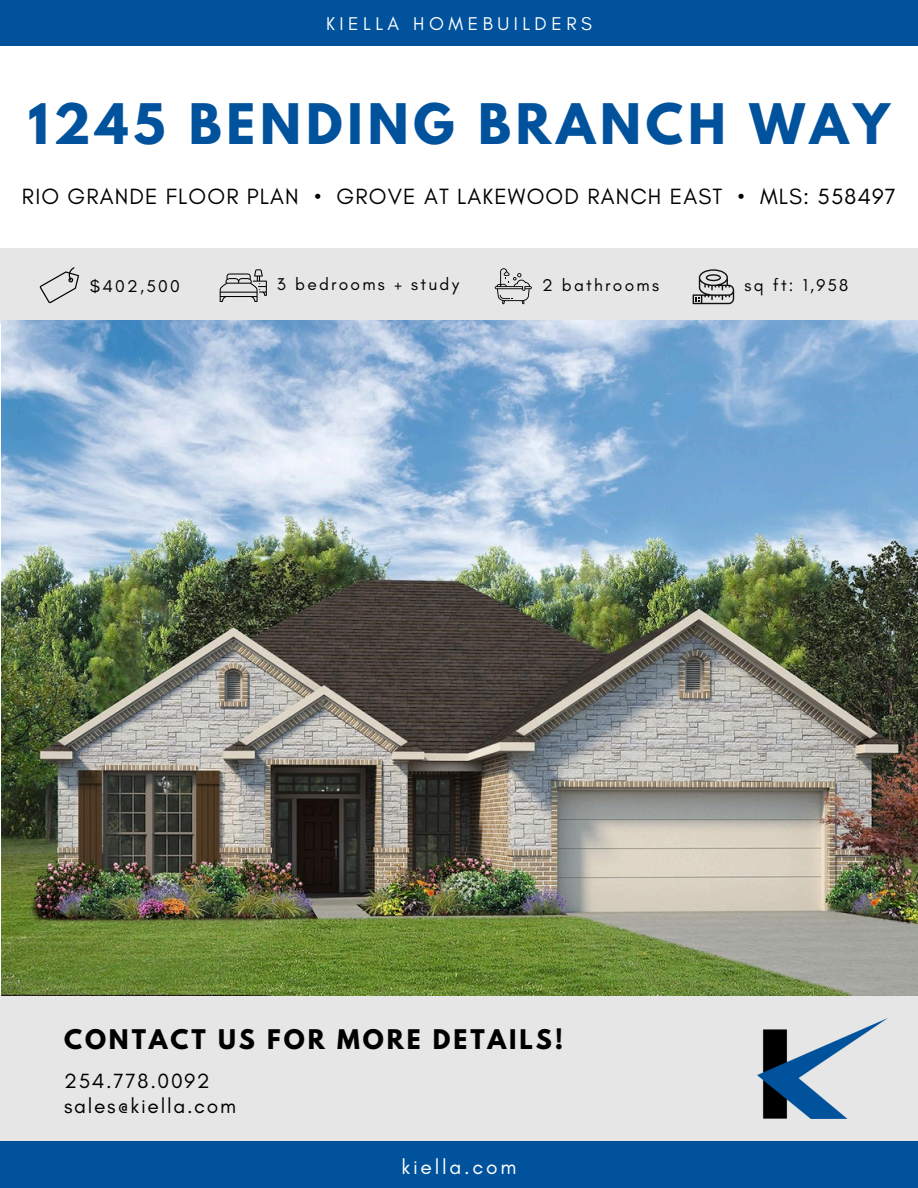
<style>
.page{position:relative;width:918px;height:1188px;background:#fff}
.page>*{position:absolute;margin:0;border:0;box-sizing:border-box;transform-origin:0 0}
.t1{font:700 49.5px "League Spartan";letter-spacing:.1em;color:#00529c}
.t2{font:700 24px "League Spartan";letter-spacing:.12em;color:#000}
.t3{font:22.5px "Glacial Indifference";letter-spacing:.05em;color:#000}
.t4{font:21px/25.8px "Glacial Indifference";letter-spacing:.08em;color:#000}
.t5{font:21px "Glacial Indifference";letter-spacing:.13em;color:#fff}
.t6{font:18.9px "Glacial Indifference";letter-spacing:.24em;color:#fff}
.t7{font:17.4px "Glacial Indifference";letter-spacing:.13em;color:#000}
</style>
<div class="page">
<div style="left:0;top:1141px;width:918px;height:47px;background:#00529c"></div>
<div style="left:0;top:0;width:918px;height:46px;background:#00529c"></div>
<div style="left:0;top:995px;width:918px;height:146px;background:#e6e6e6"></div>
<img style="left:757px;top:1018px;width:131px;height:100px">
<div style="left:0;top:248px;width:918px;height:76px;background:#e6e6e6"></div>
<img style="left:1px;top:320px;width:917px;height:675px">
<svg style="left:220px;top:269px;width:47px;height:33px"></svg>
<svg style="left:495px;top:268px;width:37px;height:36px"></svg>
<svg style="left:693px;top:269px;width:41px;height:35px"></svg>
<svg style="left:40px;top:267px;width:39px;height:36px"></svg>
<h5 class="t6" style="left:326px;top:12px;width:267px">KIELLA HOMEBUILDERS</h5>
<h3 class="t1" style="left:28px;top:99px;width:863px">1245 BENDING BRANCH WAY</h3>
<p class="t3" style="left:22px;top:183px;width:876px">RIO GRANDE FLOOR PLAN • GROVE AT LAKEWOOD RANCH EAST • MLS: 558497</p>
<p class="t7" style="left:90px;top:275px;width:92px">$402,500</p>
<p class="t7" style="left:277px;top:274px;width:184px">3 bedrooms + study</p>
<p class="t7" style="left:542px;top:275px;width:119px">2 bathrooms</p>
<p class="t7" style="left:745px;top:275px;width:105px">sq ft: 1,958</p>
<p class="t2" style="left:64px;top:1027px;width:501px">CONTACT US FOR MORE DETAILS!</p>
<p class="t4" style="left:64px;top:1067px;width:174px">254.778.0092 sales@kiella.com</p>
<p class="t5" style="left:402px;top:1154px;width:116px">kiella.com</p>
</div>
